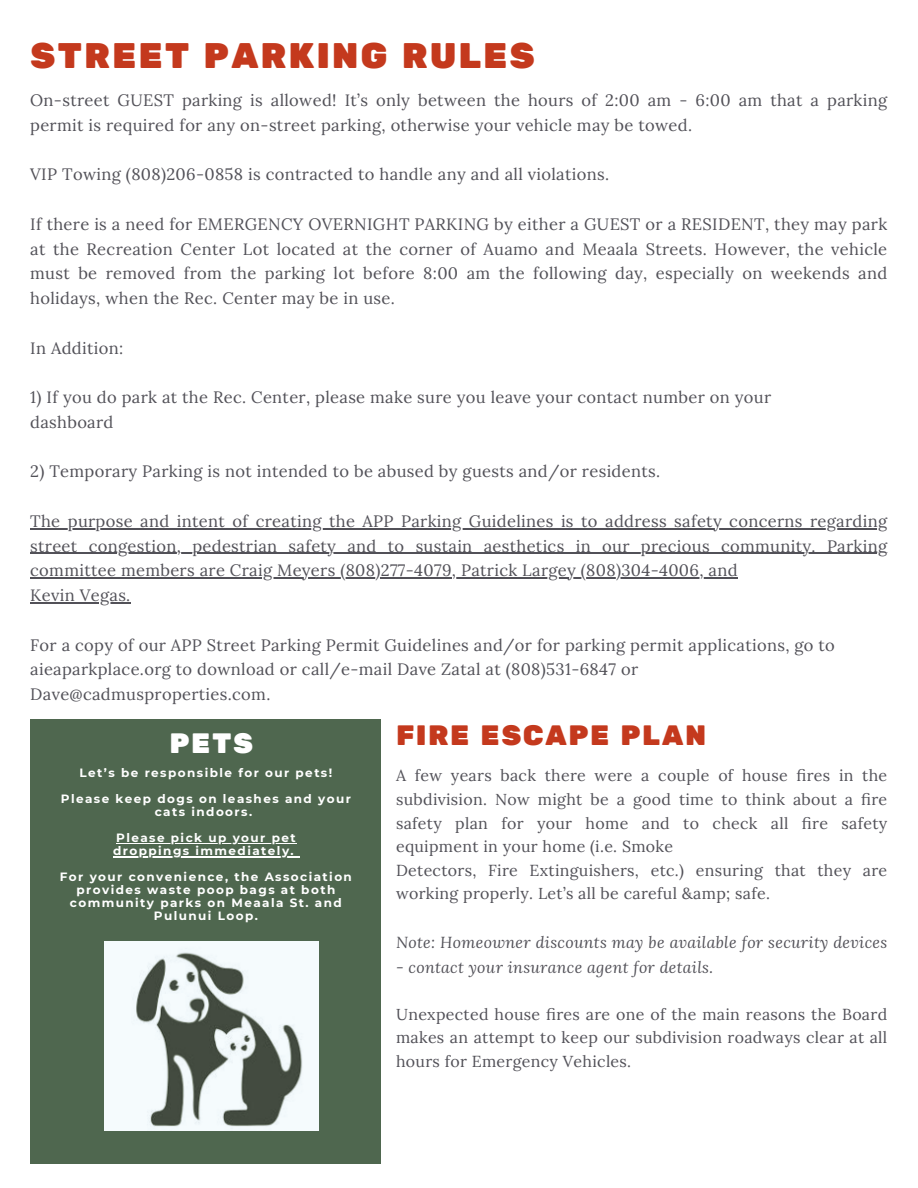
<style>
.page{position:relative;width:918px;height:1188px;background:#fff}
.page>*{position:absolute;margin:0;border:0;box-sizing:border-box;transform-origin:0 0}
.t1{font:35.4px "Rubik One";letter-spacing:.05em;color:#c4391d}
.t2{font:27.9px "Rubik One";letter-spacing:.05em;color:#c4391d}
.t3{font:27.9px "Rubik One";color:#fff}
.t4{font:16.5px/24.8px "Lora";letter-spacing:.02em;color:#525158;text-align:justify}
.t5{font:15.9px/23.7px "Lora";letter-spacing:.02em;color:#525158;text-align:justify}
.t6{font:italic 15.9px "Lora";letter-spacing:.02em;color:#525158}
.t7{font:700 12px/13px "Montserrat";letter-spacing:.12em;color:#fff;text-align:center}
</style>
<div class="page">
<div style="left:30px;top:719px;width:351px;height:445px;background:#4f674f"></div>
<img style="left:105px;top:942px;width:213px;height:189px">
<hr style="left:30px;top:528px;width:858px;height:1px;background:#525158">
<hr style="left:30px;top:553px;width:858px;height:1px;background:#525158">
<hr style="left:30px;top:578px;width:708px;height:1px;background:#525158">
<hr style="left:30px;top:602px;width:101px;height:1px;background:#525158">
<hr style="left:116px;top:843px;width:181px;height:1px;background:#fff">
<hr style="left:113px;top:856px;width:182px;height:1px;background:#fff">
<p class="t1" style="left:30px;top:35px;width:506px">STREET PARKING RULES</p>
<p class="t4" style="left:30px;top:88px;width:859px">On-street GUEST parking is allowed! It’s only between the hours of 2:00 am - 6:00 am that a parking permit is required for any on-street parking, otherwise your vehicle may be towed.</p>
<p class="t4" style="left:30px;top:162px;width:580px">VIP Towing (808)206-0858 is contracted to handle any and all violations.</p>
<p class="t4" style="left:30px;top:212px;width:859px">If there is a need for EMERGENCY OVERNIGHT PARKING by either a GUEST or a RESIDENT, they may park at the Recreation Center Lot located at the corner of Auamo and Meaala Streets. However, the vehicle must be removed from the parking lot before 8:00 am the following day, especially on weekends and holidays, when the Rec. Center may be in use.</p>
<p class="t4" style="left:30px;top:335px;width:94px">In Addition:</p>
<p class="t4" style="left:30px;top:385px;width:742px">1) If you do park at the Rec. Center, please make sure you leave your contact number on your</p>
<p class="t4" style="left:30px;top:410px;width:85px">dashboard</p>
<p class="t4" style="left:30px;top:459px;width:631px">2) Temporary Parking is not intended to be abused by guests and/or residents.</p>
<p class="t4" style="left:30px;top:509px;width:859px">The purpose and intent of creating the APP Parking Guidelines is to address safety concerns regarding street congestion, pedestrian safety and to sustain aesthetics in our precious community. Parking committee members are Craig Meyers (808)277-4079, Patrick Largey (808)304-4006, and</p>
<p class="t4" style="left:30px;top:583px;width:102px">Kevin Vegas.</p>
<p class="t4" style="left:30px;top:632px;width:806px">For a copy of our APP Street Parking Permit Guidelines and/or for parking permit applications, go to</p>
<p class="t4" style="left:30px;top:657px;width:609px">aieaparkplace.org to download or call/e-mail Dave Zatal at (808)531-6847 or</p>
<p class="t4" style="left:30px;top:682px;width:242px">Dave@cadmusproperties.com.</p>
<p class="t3" style="left:170px;top:727px;width:85px">PETS</p>
<p class="t2" style="left:396px;top:719px;width:312px">FIRE ESCAPE PLAN</p>
<p class="t5" style="left:396px;top:764px;width:493px">A few years back there were a couple of house fires in the subdivision. Now might be a good time to think about a fire safety plan for your home and to check all fire safety equipment in your home (i.e. Smoke</p>
<p class="t5" style="left:396px;top:858px;width:493px">Detectors, Fire Extinguishers, etc.) ensuring that they are working properly. Let’s all be careful &amp;amp; safe.</p>
<p class="t6" style="left:396px;top:931px;width:493px">Note: Homeowner discounts may be available for security devices</p>
<p class="t6" style="left:396px;top:956px;width:319px">- contact your insurance agent for details.</p>
<p class="t5" style="left:396px;top:1002px;width:493px">Unexpected house fires are one of the main reasons the Board makes an attempt to keep our subdivision roadways clear at all hours for Emergency Vehicles.</p>
<p class="t7" style="left:80px;top:766px;width:254px">Let’s be responsible for our pets!</p>
<p class="t7" style="left:61px;top:792px;width:292px">Please keep dogs on leashes and your</p>
<p class="t7" style="left:155px;top:805px;width:99px">cats indoors.</p>
<p class="t7" style="left:116px;top:831px;width:181px">Please pick up your pet</p>
<p class="t7" style="left:113px;top:844px;width:182px">droppings immediately.</p>
<p class="t7" style="left:60px;top:870px;width:294px">For your convenience, the Association provides waste poop bags at both community parks on Meaala St. and<br>Pulunui Loop.</p>
</div>
